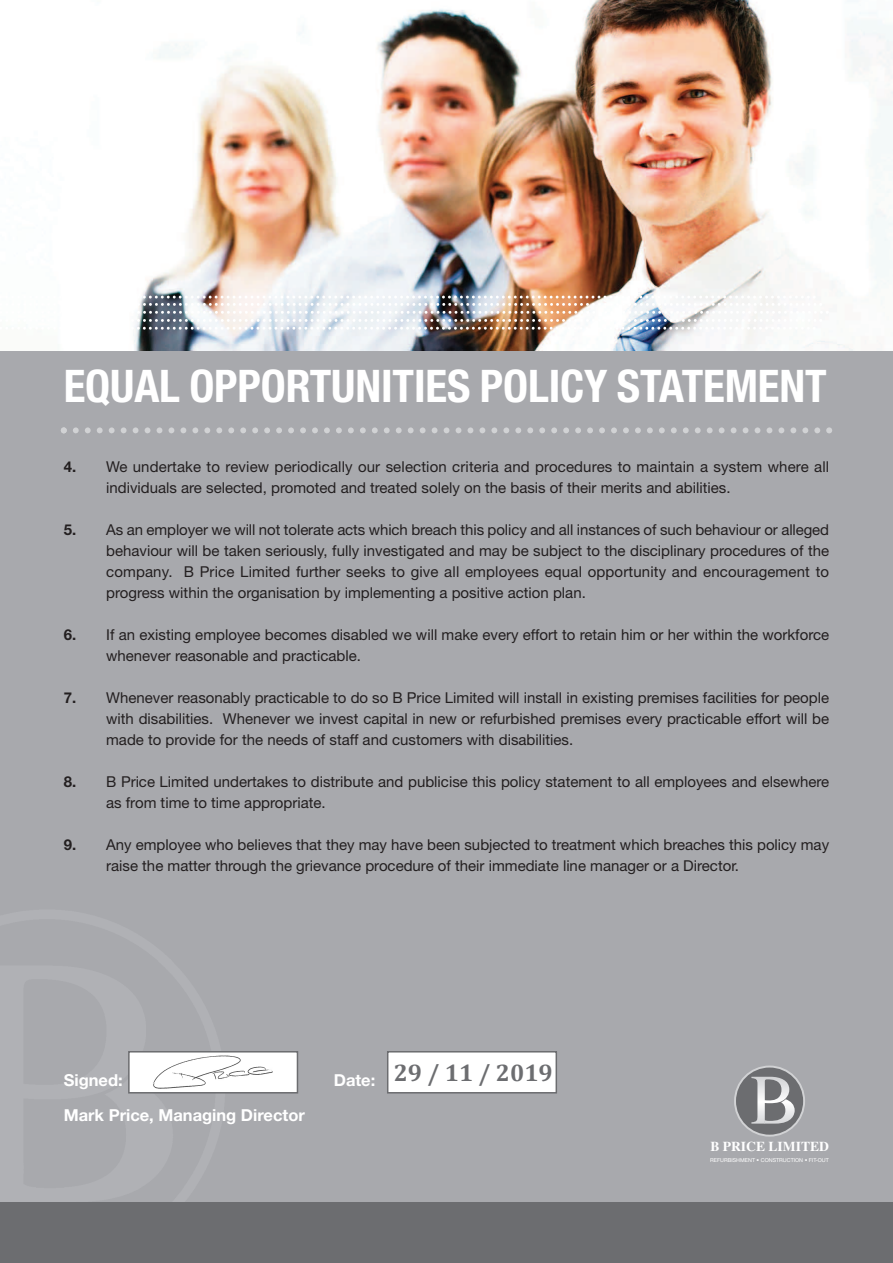
<style>
.page{position:relative;width:893px;height:1263px;background:#fff}
.page>*{position:absolute;margin:0;border:0;box-sizing:border-box;transform-origin:0 0}
.t1{font:700 condensed 45px "Helvetica Neue LT Std";color:#fff}
.t2{font:700 24px "Cambria";color:#6c6d70}
.t3{font:700 16.5px "Helvetica Neue LT Std";color:#fff}
.t4{font:15px/21px "Helvetica Neue LT Std";color:#231f20}
.t5{font:700 13.65px "Times";color:#fff}
.t6{font:5.4px "Helvetica Neue LT Std";color:#fff}
.s1{font-weight:700}
</style>
<div class="page">
<div style="left:0;top:201px;width:893px;height:1008px;background:#a8a9ad"></div>
<img style="left:0;top:0;width:893px;height:350px">
<div style="left:0;top:1202px;width:893px;height:61px;background:#6c6d70"></div>
<svg style="left:735px;top:1066px;width:69px;height:70px;background:#76777a"></svg>
<div style="left:734px;top:1065px;width:71px;height:72px;border:2px solid #d1d2d4;border-radius:50%"></div>
<svg style="left:751px;top:1077px;width:44px;height:47px;background:#9fa0a3"></svg>
<svg style="left:61px;top:427px;width:771px;height:6px"></svg>
<img style="left:0;top:296px;width:829px;height:34px">
<div style="left:130px;top:1052px;width:167px;height:40px;background:#fff"></div>
<div style="left:128px;top:1051px;width:170px;height:42px;border:2px solid #6c6d70"></div>
<div style="left:388px;top:1052px;width:168px;height:40px;background:#fff"></div>
<div style="left:387px;top:1051px;width:170px;height:42px;border:2px solid #6c6d70"></div>
<img style="left:153px;top:1055px;width:120px;height:34px">
<h1 class="t1" style="left:64px;top:360px;width:764px">EQUAL OPPORTUNITIES POLICY STATEMENT</h1>
<p class="t4" style="left:106px;top:458px;width:724px;text-indent:-42px"><span class="s1">4.</span> We undertake to review periodically our selection criteria and procedures to maintain a system where all individuals are selected, promoted and treated solely on the basis of their merits and abilities.</p>
<p class="t4" style="left:106px;top:521px;width:724px;text-align:justify;text-indent:-42px"><span class="s1">5.</span> As an employer we will not tolerate acts which breach this policy and all instances of such behaviour or alleged behaviour will be taken seriously, fully investigated and may be subject to the disciplinary procedures of the company. B Price Limited further seeks to give all employees equal opportunity and encouragement to progress within the organisation by implementing a positive action plan.</p>
<p class="t4" style="left:106px;top:626px;width:724px;text-indent:-42px"><span class="s1">6.</span> If an existing employee becomes disabled we will make every effort to retain him or her within the workforce whenever reasonable and practicable.</p>
<p class="t4" style="left:106px;top:689px;width:724px;text-align:justify;text-indent:-42px"><span class="s1">7.</span> Whenever reasonably practicable to do so B Price Limited will install in existing premises facilities for people with disabilities. Whenever we invest capital in new or refurbished premises every practicable effort will be made to provide for the needs of staff and customers with disabilities.</p>
<p class="t4" style="left:106px;top:773px;width:724px;text-indent:-42px"><span class="s1">8.</span> B Price Limited undertakes to distribute and publicise this policy statement to all employees and elsewhere as from time to time appropriate.</p>
<p class="t4" style="left:106px;top:836px;width:724px;text-indent:-42px"><span class="s1">9.</span> Any employee who believes that they may have been subjected to treatment which breaches this policy may raise the matter through the grievance procedure of their immediate line manager or a Director.</p>
<p class="t3" style="left:64px;top:1074px;width:60px">Signed:</p>
<p class="t3" style="left:334px;top:1074px;width:43px">Date:</p>
<p class="t3" style="left:64px;top:1108px;width:243px">Mark Price, Managing Director</p>
<h2 class="t2" style="left:394px;top:1056px;width:161px">29 / 11 / 2019</h2>
<p class="t5" style="left:710px;top:1142px;width:120px">B PRICE LIMITED</p>
<p class="t6" style="left:710px;top:1157px;width:120px">REFURBISHMENT • CONSTRUCTION • FIT-OUT</p>
</div>
